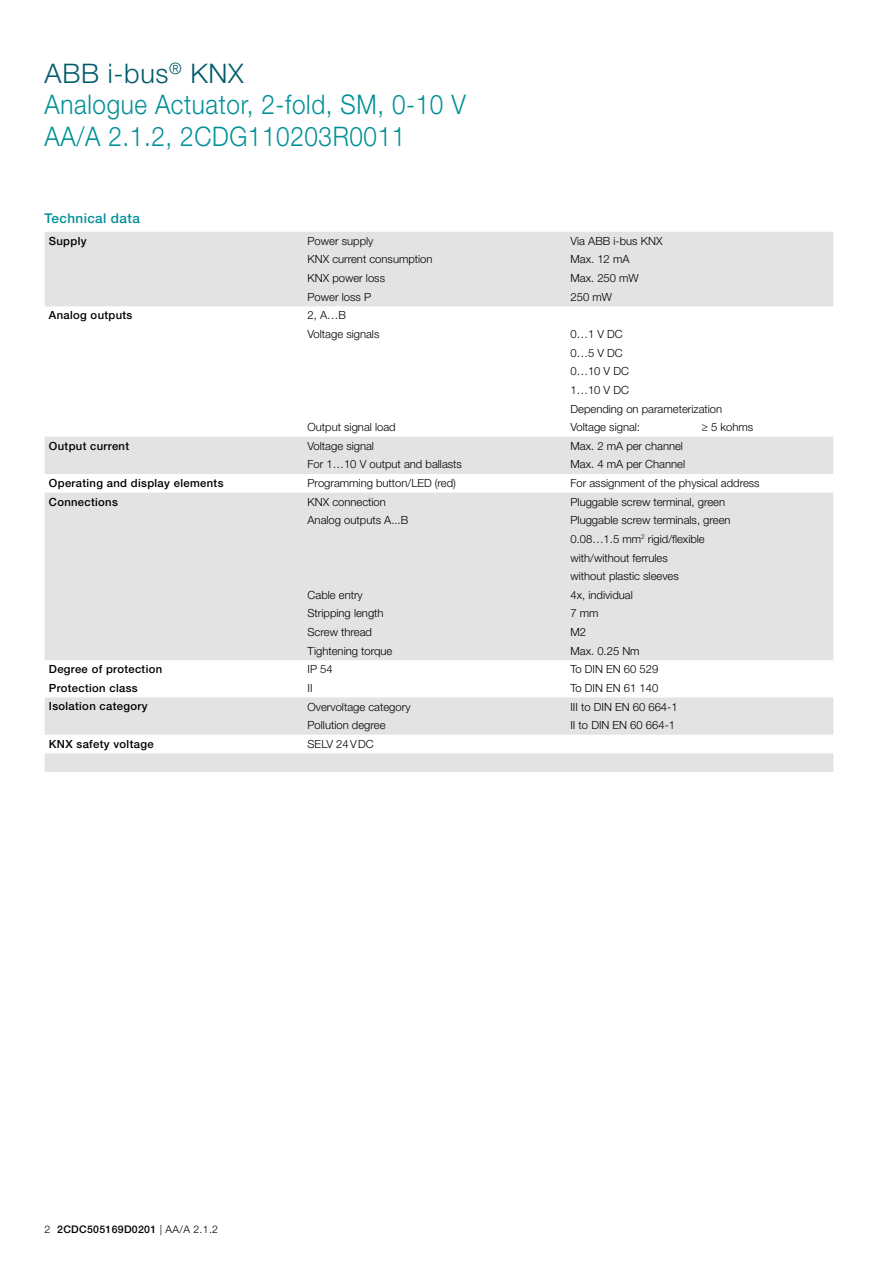
<style>
.page{position:relative;width:893px;height:1263px;background:#fff}
.page>*{position:absolute;margin:0;border:0;box-sizing:border-box;transform-origin:0 0}
.t1{font:300 27px/31.5px "Helvetica Neue LT";letter-spacing:.025em;color:#009098;scale:.9 1}
.t2{font:500 13.5px "Helvetica Neue LT";letter-spacing:.03em;color:#009098}
.t3{font:300 11.25px/18.6px "Helvetica Neue LT";color:#000}
.t4{font:500 11.25px "Helvetica Neue LT";letter-spacing:.03em;color:#000}
.t5{font:500 10.5px "Helvetica Neue LT";letter-spacing:.03em;color:#000}
.s1{color:#005b6c}
.s2{font-weight:300}
</style>
<div class="page">
<div style="left:45px;top:232px;width:788px;height:74px;background:#e3e3e3"></div>
<svg style="left:45px;top:437px;width:788px;height:335px;fill:#e3e3e3"></svg>
<svg style="left:45px;top:493px;width:788px;height:242px;fill:#e3e3e3"></svg>
<h1 class="t1" style="left:45px;top:57px;width:469px"><span class="s1">ABB i-bus</span><sup>®</sup> <span class="s1">KNX<br></span>Analogue Actuator, 2-fold, SM, 0-10 V<br>AA/A 2.1.2, 2CDG110203R0011</h1>
<p class="t2" style="left:45px;top:210px;width:97px">Technical data</p>
<p class="t4" style="left:49px;top:234px;width:39px">Supply</p>
<p class="t3" style="left:308px;top:231px;width:67px">Power supply</p>
<p class="t3" style="left:570px;top:231px;width:93px">Via ABB i-bus KNX</p>
<p class="t3" style="left:308px;top:250px;width:127px">KNX current consumption</p>
<p class="t3" style="left:570px;top:250px;width:60px">Max. 12 mA</p>
<p class="t3" style="left:308px;top:269px;width:79px">KNX power loss</p>
<p class="t3" style="left:570px;top:269px;width:70px">Max. 250 mW</p>
<p class="t3" style="left:308px;top:287px;width:65px">Power loss P</p>
<p class="t3" style="left:570px;top:287px;width:43px">250 mW</p>
<p class="t4" style="left:49px;top:309px;width:85px">Analog outputs</p>
<p class="t3" style="left:308px;top:306px;width:73px">2, A…B<br>Voltage signals</p>
<p class="t3" style="left:570px;top:324px;width:153px">0…1 V DC<br>0…5 V DC<br>0…10 V DC<br>1…10 V DC<br>Depending on parameterization</p>
<p class="t3" style="left:308px;top:418px;width:90px">Output signal load</p>
<p class="t3" style="left:570px;top:418px;width:71px">Voltage signal:</p>
<p class="t3" style="left:702px;top:418px;width:53px">≥ 5 kohms</p>
<p class="t4" style="left:49px;top:439px;width:82px">Output current</p>
<p class="t3" style="left:308px;top:436px;width:68px">Voltage signal</p>
<p class="t3" style="left:570px;top:436px;width:114px">Max. 2 mA per channel</p>
<p class="t3" style="left:308px;top:455px;width:156px">For 1…10 V output and ballasts</p>
<p class="t3" style="left:570px;top:455px;width:116px">Max. 4 mA per Channel</p>
<p class="t4" style="left:49px;top:476px;width:176px">Operating and display elements</p>
<p class="t3" style="left:308px;top:473px;width:150px">Programming button/LED (red)</p>
<p class="t3" style="left:570px;top:473px;width:191px">For assignment of the physical address</p>
<p class="t4" style="left:49px;top:495px;width:71px">Connections</p>
<p class="t3" style="left:308px;top:492px;width:80px">KNX connection</p>
<p class="t3" style="left:570px;top:492px;width:156px">Pluggable screw terminal, green</p>
<p class="t3" style="left:308px;top:511px;width:102px">Analog outputs A...B</p>
<p class="t3" style="left:570px;top:511px;width:162px">Pluggable screw terminals, green<br>0.08…1.5 mm<sup>2</sup> rigid/flexible with/without ferrules<br>without plastic sleeves</p>
<p class="t3" style="left:308px;top:585px;width:57px">Cable entry</p>
<p class="t3" style="left:570px;top:585px;width:64px">4x, individual</p>
<p class="t3" style="left:308px;top:604px;width:78px">Stripping length</p>
<p class="t3" style="left:570px;top:604px;width:30px">7 mm</p>
<p class="t3" style="left:308px;top:622px;width:66px">Screw thread</p>
<p class="t3" style="left:570px;top:622px;width:17px">M2</p>
<p class="t3" style="left:308px;top:641px;width:86px">Tightening torque</p>
<p class="t3" style="left:570px;top:641px;width:71px">Max. 0.25 Nm</p>
<p class="t4" style="left:49px;top:662px;width:115px">Degree of protection</p>
<p class="t3" style="left:308px;top:660px;width:27px">IP 54</p>
<p class="t3" style="left:570px;top:660px;width:89px">To DIN EN 60 529</p>
<p class="t4" style="left:49px;top:681px;width:90px">Protection class</p>
<p class="t3" style="left:308px;top:678px;width:6px">II</p>
<p class="t3" style="left:570px;top:678px;width:89px">To DIN EN 61 140</p>
<p class="t4" style="left:49px;top:700px;width:100px">Isolation category</p>
<p class="t3" style="left:308px;top:697px;width:104px">Overvoltage category</p>
<p class="t3" style="left:570px;top:697px;width:109px">III to DIN EN 60 664-1</p>
<p class="t3" style="left:308px;top:716px;width:79px">Pollution degree</p>
<p class="t3" style="left:570px;top:716px;width:106px">II to DIN EN 60 664-1</p>
<p class="t4" style="left:49px;top:737px;width:106px">KNX safety voltage</p>
<p class="t3" style="left:308px;top:734px;width:68px">SELV 24VDC</p>
<p class="t5" style="left:45px;top:1223px;width:175px"><span class="s2">2</span> 2CDC505169D0201 <span class="s2">| AA/A 2.1.2</span></p>
</div>
